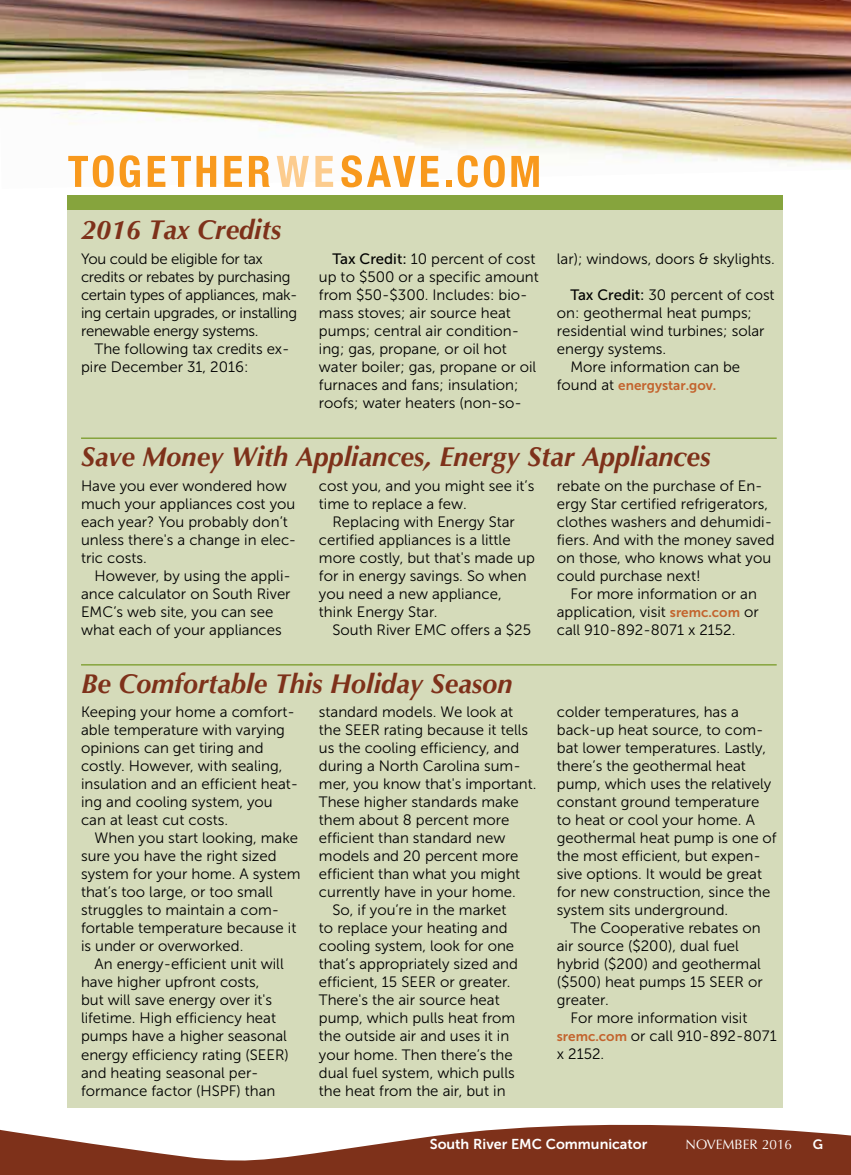
<style>
.page{position:relative;width:851px;height:1175px;background:#fff}
.page>*{position:absolute;margin:0;border:0;box-sizing:border-box;transform-origin:0 0}
.t1{font:italic 700 27px "Optima";color:#7e311a}
.t2{font:15px/18px "Museo Sans 300";color:#000}
.t3{font:15px/18px "Museo Sans 300";letter-spacing:-.02em;color:#000}
.t4{font:14.25px "Museo Sans 700";color:#fff}
.t5{font:13.5px "Museo Sans 700";color:#c3632d}
.t6{font:13.5px "Optima";color:#fff}
.t7{font:13.5px "Museo Sans 700";color:#fff}
.s1{font-family:"Museo Sans 500"}
.s2{font-family:"Museo Sans 300";font-size:15px;color:#000}
.s3{font-family:"Museo Sans 700";font-size:13.5px;color:#c3632d}
</style>
<div class="page">
<svg style="left:0;top:1107px;width:850px;height:67px;fill:#7e311a"></svg>
<img style="left:0;top:0;width:850px;height:188px">
<div style="left:68px;top:205px;width:715px;height:902px;background:#d5dbba"></div>
<hr style="left:81px;top:437px;width:695px;height:2px;background:#86a43d">
<hr style="left:81px;top:664px;width:695px;height:1px;background:#86a43d">
<svg style="left:68px;top:155px;width:46px;height:32px"></svg>
<svg style="left:120px;top:155px;width:20px;height:32px"></svg>
<svg style="left:148px;top:156px;width:17px;height:31px"></svg>
<svg style="left:171px;top:156px;width:45px;height:31px"></svg>
<svg style="left:224px;top:156px;width:18px;height:31px"></svg>
<svg style="left:249px;top:156px;width:21px;height:31px"></svg>
<svg style="left:277px;top:156px;width:32px;height:31px"></svg>
<svg style="left:315px;top:156px;width:18px;height:31px"></svg>
<svg style="left:341px;top:155px;width:74px;height:32px"></svg>
<svg style="left:421px;top:156px;width:17px;height:31px"></svg>
<div style="left:446px;top:180px;width:6px;height:7px;background:#f8991d"></div>
<svg style="left:457px;top:155px;width:21px;height:32px"></svg>
<svg style="left:484px;top:155px;width:21px;height:32px"></svg>
<svg style="left:511px;top:156px;width:28px;height:31px"></svg>
<div style="left:68px;top:195px;width:715px;height:15px;background:#86a43d"></div>
<h1 class="t1" style="left:81px;top:213px;width:202px">2016 Tax Credits</h1>
<p class="t3" style="left:81px;top:250px;width:218px">You could be eligible for tax credits or rebates by purchasing certain types of appliances, mak&shy;ing certain upgrades, or installing renewable energy systems.</p>
<p class="t2" style="left:81px;top:340px;width:210px;text-indent:14px">The following tax credits ex&shy;pire December 31, 2016:</p>
<p class="t2" style="left:319px;top:250px;width:221px;text-indent:14px"><span class="s1">Tax Credit:</span> 10 percent of cost up to $500 or a specific amount from $50-$300. Includes: bio&shy;mass stoves; air source heat pumps; central air condition&shy;ing; gas, propane, or oil hot water boiler; gas, propane or oil furnaces and fans; insulation; roofs; water heaters (non-so-</p>
<p class="t2" style="left:556px;top:250px;width:220px">lar); windows, doors &amp; skylights.</p>
<p class="t2" style="left:570px;top:286px;width:206px"><span class="s1">Tax Credit:</span> 30 percent of cost</p>
<p class="t2" style="left:557px;top:304px;width:197px">on: geothermal heat pumps;</p>
<p class="t2" style="left:557px;top:322px;width:209px">residential wind turbines; solar</p>
<p class="t2" style="left:557px;top:340px;width:111px">energy systems.</p>
<p class="t2" style="left:570px;top:358px;width:171px">More information can be</p>
<p class="t5" style="left:557px;top:378px;width:161px"><span class="s2">found at</span> energystar.gov.</p>
<h1 class="t1" style="left:81px;top:440px;width:631px">Save Money With Appliances, Energy Star Appliances</h1>
<p class="t2" style="left:81px;top:477px;width:217px">Have you ever wondered how much your appliances cost you each year? You probably don’t unless there's a change in elec&shy;tric costs.</p>
<p class="t2" style="left:81px;top:567px;width:211px;text-indent:14px">However, by using the appli&shy;ance calculator on South River<br>EMC’s web site, you can see what each of your appliances</p>
<p class="t2" style="left:319px;top:477px;width:217px">cost you, and you might see it’s time to replace a few.</p>
<p class="t2" style="left:319px;top:513px;width:217px;text-indent:14px">Replacing with Energy Star certified appliances is a little more costly, but that's made up for in energy savings. So when you need a new appliance, think Energy Star.</p>
<p class="t2" style="left:332px;top:621px;width:200px">South River EMC offers a $25</p>
<p class="t2" style="left:556px;top:477px;width:219px">rebate on the purchase of En&shy;ergy Star certified refrigerators, clothes washers and dehumidi&shy;fiers. And with the money saved on those, who knows what you could purchase next!</p>
<p class="t2" style="left:557px;top:585px;width:203px;text-indent:14px">For more information or an application, visit <span class="s3">sremc.com</span> or call 910-892-8071 x 2152.</p>
<h1 class="t1" style="left:81px;top:666px;width:433px">Be Comfortable This Holiday Season</h1>
<p class="t2" style="left:81px;top:703px;width:219px">Keeping your home a comfort&shy;able temperature with varying opinions can get tiring and costly. However, with sealing, insulation and an efficient heat&shy;ing and cooling system, you can at least cut costs.</p>
<p class="t2" style="left:81px;top:829px;width:221px;text-indent:14px">When you start looking, make sure you have the right sized system for your home. A system that’s too large, or too small struggles to maintain a com&shy;fortable temperature because it is under or overworked.</p>
<p class="t2" style="left:81px;top:955px;width:209px;text-indent:14px">An energy-efficient unit will have higher upfront costs,<br>but will save energy over it's lifetime. High efficiency heat pumps have a higher seasonal energy efficiency rating (SEER) and heating seasonal per&shy;formance factor (HSPF) than</p>
<p class="t2" style="left:319px;top:703px;width:196px">standard models. We look at</p>
<p class="t2" style="left:319px;top:721px;width:211px">the SEER rating because it tells</p>
<p class="t2" style="left:319px;top:739px;width:202px">us the cooling efficiency, and</p>
<p class="t2" style="left:319px;top:757px;width:203px">during a North Carolina sum-</p>
<p class="t2" style="left:319px;top:775px;width:219px">mer, you know that's important.</p>
<p class="t2" style="left:319px;top:793px;width:201px">These higher standards make</p>
<p class="t2" style="left:319px;top:811px;width:192px">them about 8 percent more</p>
<p class="t2" style="left:319px;top:829px;width:188px">efficient than standard new</p>
<p class="t2" style="left:319px;top:847px;width:201px">models and 20 percent more</p>
<p class="t2" style="left:319px;top:865px;width:203px">efficient than what you might</p>
<p class="t2" style="left:319px;top:883px;width:198px">currently have in your home.</p>
<p class="t2" style="left:332px;top:901px;width:176px">So, if you’re in the market</p>
<p class="t2" style="left:319px;top:919px;width:190px">to replace your heating and</p>
<p class="t2" style="left:319px;top:937px;width:197px">cooling system, look for one</p>
<p class="t2" style="left:319px;top:955px;width:200px">that’s appropriately sized and</p>
<p class="t2" style="left:319px;top:973px;width:193px">efficient, 15 SEER or greater.</p>
<p class="t2" style="left:319px;top:991px;width:182px">There's the air source heat</p>
<p class="t2" style="left:319px;top:1009px;width:198px">pump, which pulls heat from</p>
<p class="t2" style="left:319px;top:1027px;width:192px">the outside air and uses it in</p>
<p class="t2" style="left:319px;top:1045px;width:195px">your home. Then there’s the</p>
<p class="t2" style="left:319px;top:1063px;width:197px">dual fuel system, which pulls</p>
<p class="t2" style="left:319px;top:1081px;width:188px">the heat from the air, but in</p>
<p class="t2" style="left:556px;top:703px;width:221px">colder temperatures, has a back-up heat source, to com&shy;bat lower temperatures. Lastly, there’s the geothermal heat pump, which uses the relatively constant ground temperature to heat or cool your home. A geothermal heat pump is one of the most efficient, but expen&shy;sive options. It would be great for new construction, since the system sits underground.</p>
<p class="t2" style="left:557px;top:919px;width:207px;text-indent:14px">The Cooperative rebates on air source ($200), dual fuel hybrid ($200) and geothermal ($500) heat pumps 15 SEER or greater.</p>
<p class="t2" style="left:556px;top:1009px;width:221px;text-indent:14px">For more information visit <span class="s3">sremc.com</span> or call 910-892-8071 x 2152.</p>
<p class="t4" style="left:430px;top:1136px;width:219px">South River EMC Communicator</p>
<p class="t6" style="left:685px;top:1137px;width:108px">NOVEMBER 2016</p>
<p class="t7" style="left:812px;top:1137px;width:12px">G</p>
</div>
